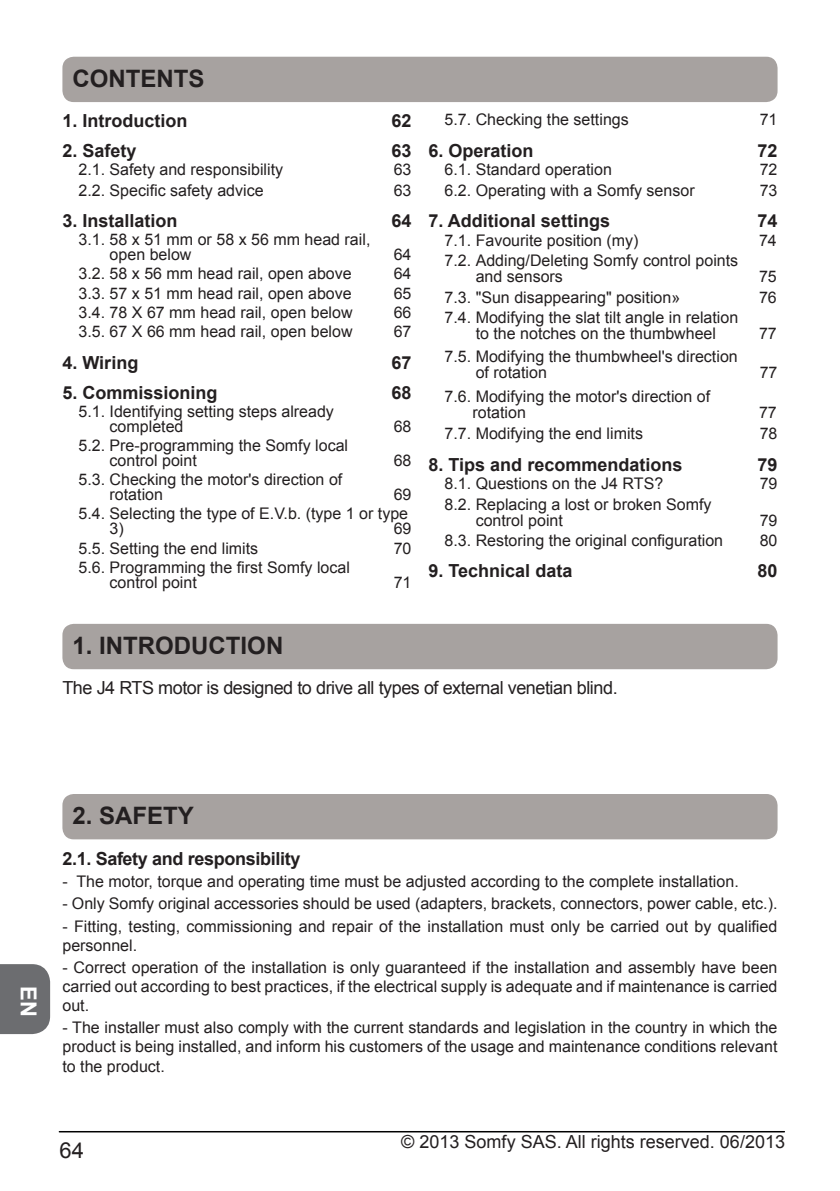
<style>
.page{position:relative;width:840px;height:1191px;background:#fff}
.page>*{position:absolute;margin:0;border:0;box-sizing:border-box;transform-origin:0 0}
.t1{font:700 24px "Arial";color:#231f20}
.t2{font:22px "Arial";color:#231f20}
.t3{font:700 22px "Arial";color:#fff}
.t4{font:700 18px "Arial";color:#231f20}
.t5{font:18px "Arial";letter-spacing:-.025em;color:#231f20}
.t6{font:18px "Arial";color:#231f20}
.t7{font:700 18px "Arial";letter-spacing:-.02em;color:#231f20}
.t8{font:16px/19.2px "Arial";color:#231f20}
</style>
<div class="page">
<hr style="left:59px;top:1131px;width:725px;height:1px;background:#000">
<div style="left:0;top:964px;width:50px;height:70px;background:#6c6d70"></div>
<div style="left:62px;top:794px;width:715px;height:45px;background:#a7a2a0;border-radius:11px"></div>
<div style="left:62px;top:57px;width:715px;height:45px;background:#a7a2a0;border-radius:11px"></div>
<div style="left:62px;top:624px;width:715px;height:45px;background:#a7a2a0;border-radius:11px"></div>
<h1 class="t1" style="left:72px;top:62px;width:131px">CONTENTS</h1>
<p class="t4" style="left:62px;top:108px;width:127px">1. Introduction</p>
<p class="t4" style="left:391px;top:108px;width:22px">62</p>
<p class="t4" style="left:62px;top:138px;width:76px">2. Safety</p>
<p class="t4" style="left:391px;top:138px;width:22px">63</p>
<p class="t8" style="left:78px;top:160px;width:206px">2.1. Safety and responsibility</p>
<p class="t8" style="left:393px;top:160px;width:19px">63</p>
<p class="t8" style="left:78px;top:181px;width:186px">2.2. Specific safety advice</p>
<p class="t8" style="left:393px;top:181px;width:19px">63</p>
<p class="t4" style="left:62px;top:209px;width:117px">3. Installation</p>
<p class="t4" style="left:391px;top:209px;width:22px">64</p>
<p class="t8" style="left:109px;top:232px;width:262px;line-height:15px;text-indent:-31px">3.1. 58 x 51 mm or 58 x 56 mm head rail, open below</p>
<p class="t8" style="left:393px;top:245px;width:19px">64</p>
<p class="t8" style="left:78px;top:264px;width:275px">3.2. 58 x 56 mm head rail, open above</p>
<p class="t8" style="left:393px;top:264px;width:19px">64</p>
<p class="t8" style="left:78px;top:283px;width:275px">3.3. 57 x 51 mm head rail, open above</p>
<p class="t8" style="left:393px;top:283px;width:19px">65</p>
<p class="t8" style="left:78px;top:303px;width:275px">3.4. 78 X 67 mm head rail, open below</p>
<p class="t8" style="left:393px;top:303px;width:19px">66</p>
<p class="t8" style="left:78px;top:322px;width:275px">3.5. 67 X 66 mm head rail, open below</p>
<p class="t8" style="left:393px;top:322px;width:19px">67</p>
<p class="t4" style="left:62px;top:350px;width:77px">4. Wiring</p>
<p class="t4" style="left:391px;top:350px;width:22px">67</p>
<p class="t4" style="left:62px;top:380px;width:157px">5. Commissioning</p>
<p class="t4" style="left:391px;top:380px;width:22px">68</p>
<p class="t8" style="left:109px;top:404px;width:226px;line-height:15px;text-indent:-31px">5.1. Identifying setting steps already completed</p>
<p class="t8" style="left:393px;top:416px;width:19px">68</p>
<p class="t8" style="left:109px;top:438px;width:240px;line-height:15px;text-indent:-31px">5.2. Pre-programming the Somfy local control point</p>
<p class="t8" style="left:393px;top:451px;width:19px">68</p>
<p class="t8" style="left:109px;top:472px;width:234px;line-height:15px;text-indent:-31px">5.3. Checking the motor's direction of rotation</p>
<p class="t8" style="left:78px;top:485px;width:334px;text-align:right">69<br>5.4. Selecting the type of E.V.b. (type 1 or type</p>
<p class="t8" style="left:109px;top:519px;width:16px">3)</p>
<p class="t8" style="left:393px;top:519px;width:19px">69</p>
<p class="t8" style="left:78px;top:538px;width:181px">5.5. Setting the end limits</p>
<p class="t8" style="left:393px;top:538px;width:19px">70</p>
<p class="t8" style="left:109px;top:560px;width:242px;line-height:15px;text-indent:-31px">5.6. Programming the first Somfy local control point</p>
<p class="t8" style="left:393px;top:573px;width:19px">71</p>
<p class="t8" style="left:444px;top:110px;width:186px">5.7. Checking the settings</p>
<p class="t8" style="left:759px;top:110px;width:19px">71</p>
<p class="t4" style="left:428px;top:138px;width:107px">6. Operation</p>
<p class="t4" style="left:757px;top:138px;width:22px">72</p>
<p class="t8" style="left:444px;top:160px;width:169px">6.1. Standard operation</p>
<p class="t8" style="left:759px;top:160px;width:19px">72</p>
<p class="t8" style="left:444px;top:181px;width:251px">6.2. Operating with a Somfy sensor</p>
<p class="t8" style="left:759px;top:181px;width:19px">73</p>
<p class="t4" style="left:428px;top:209px;width:183px">7. Additional settings</p>
<p class="t4" style="left:757px;top:209px;width:22px">74</p>
<p class="t8" style="left:444px;top:231px;width:195px">7.1. Favourite position (my)</p>
<p class="t8" style="left:758px;top:231px;width:19px">74</p>
<p class="t8" style="left:475px;top:253px;width:264px;line-height:16px;text-indent:-31px">7.2. Adding/Deleting Somfy control points and sensors</p>
<p class="t8" style="left:758px;top:267px;width:19px">75</p>
<p class="t8" style="left:444px;top:287px;width:237px">7.3. "Sun disappearing" position»</p>
<p class="t8" style="left:758px;top:287px;width:19px">76</p>
<p class="t8" style="left:444px;top:309px;width:295px;line-height:16px;text-align:center">7.4. Modifying the slat tilt angle in relation to the notches on the thumbwheel</p>
<p class="t8" style="left:758px;top:324px;width:19px">77</p>
<p class="t8" style="left:475px;top:348px;width:263px;line-height:16px;text-indent:-31px">7.5. Modifying the thumbwheel's direction of rotation</p>
<p class="t8" style="left:472px;top:388px;width:239px;line-height:16px;text-indent:-28px">7.6. Modifying the motor's direction of rotation</p>
<p class="t8" style="left:759px;top:363px;width:19px">77</p>
<p class="t8" style="left:758px;top:403px;width:19px">77</p>
<p class="t8" style="left:444px;top:424px;width:200px">7.7. Modifying the end limits</p>
<p class="t8" style="left:759px;top:424px;width:19px">78</p>
<p class="t4" style="left:428px;top:452px;width:255px">8. Tips and recommendations</p>
<p class="t4" style="left:757px;top:452px;width:22px">79</p>
<p class="t8" style="left:444px;top:474px;width:220px">8.1. Questions on the J4 RTS?</p>
<p class="t8" style="left:759px;top:474px;width:19px">79</p>
<p class="t8" style="left:475px;top:496px;width:237px;line-height:16px;text-indent:-31px">8.2. Replacing a lost or broken Somfy control point</p>
<p class="t8" style="left:759px;top:510px;width:19px">79</p>
<p class="t8" style="left:444px;top:531px;width:280px">8.3. Restoring the original configuration</p>
<p class="t8" style="left:759px;top:531px;width:19px">80</p>
<p class="t4" style="left:428px;top:559px;width:145px">9. Technical data</p>
<p class="t4" style="left:757px;top:559px;width:22px">80</p>
<h1 class="t1" style="left:72px;top:629px;width:42px">1. intr</h1>
<h1 class="t1" style="left:155px;top:629px;width:126px">oduction</h1>
<p class="t5" style="left:62px;top:675px;width:556px">The J4 RTS motor is designed to drive all types of external venetian blind.</p>
<h2 class="t3" style="left:43px;top:986px;width:32px;rotate:90deg">EN</h2>
<h1 class="t1" style="left:72px;top:799px;width:76px">2. safet</h1>
<h1 class="t1" style="left:178px;top:799px;width:18px">y</h1>
<p class="t7" style="left:62px;top:846px;width:239px">2.1. Safety and responsibility</p>
<p class="t8" style="left:62px;top:872px;width:677px">- The motor, torque and operating time must be adjusted according to the complete installation.</p>
<p class="t8" style="left:62px;top:894px;width:716px">- Only Somfy original accessories should be used (adapters, brackets, connectors, power cable, etc.).</p>
<p class="t8" style="left:62px;top:916px;width:716px">- Fitting, testing, commissioning and repair of the installation must only be carried out by qualified personnel.</p>
<p class="t8" style="left:62px;top:957px;width:716px;text-align:justify">- Correct operation of the installation is only guaranteed if the installation and assembly have been carried out according to best practices, if the electrical supply is adequate and if maintenance is carried out.</p>
<p class="t8" style="left:62px;top:1018px;width:716px;text-align:justify">- The installer must also comply with the current standards and legislation in the country in which the product is being installed, and inform his customers of the usage and maintenance conditions relevant to the product.</p>
<h2 class="t2" style="left:60px;top:1136px;width:26px">64</h2>
<p class="t6" style="left:401px;top:1130px;width:385px">© 2013 Somfy SAS. All rights reserved. 06/2013</p>
</div>
